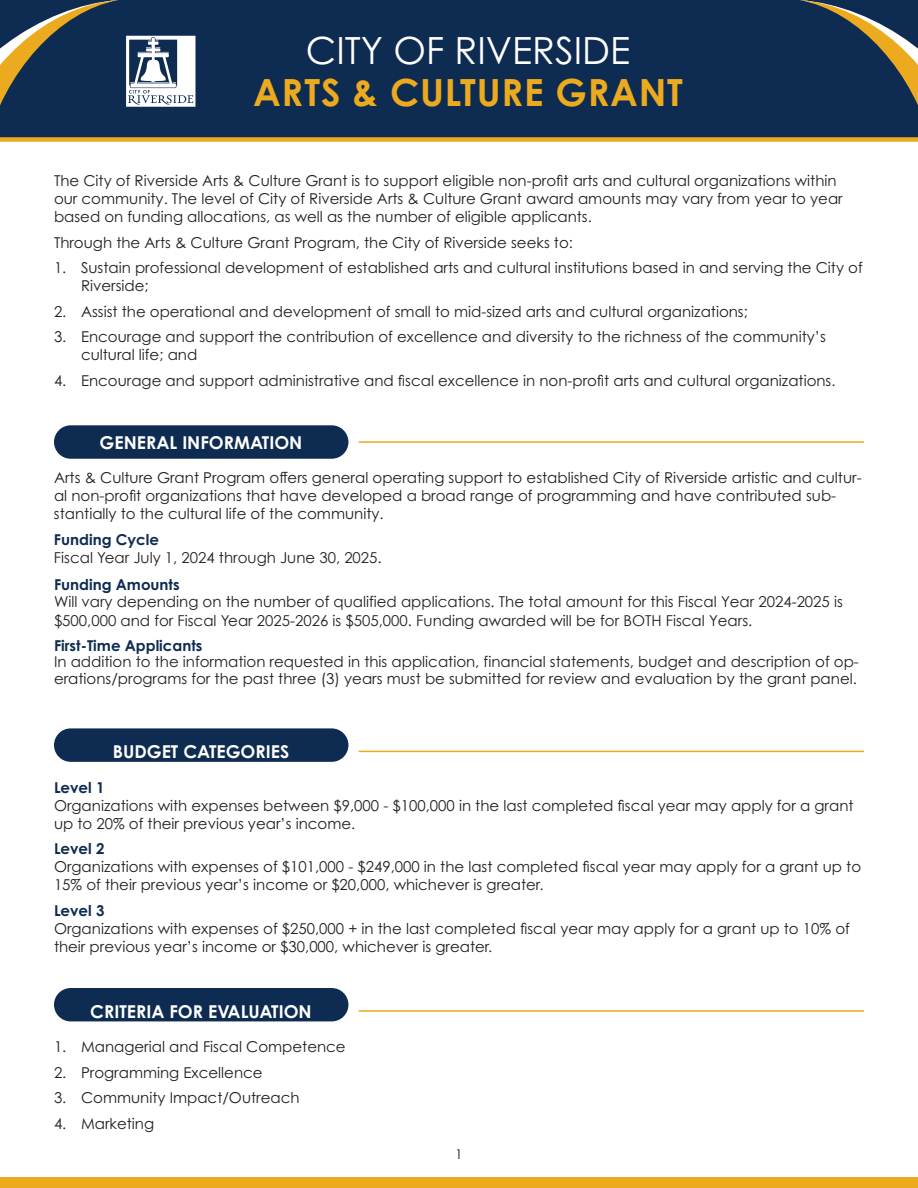
<style>
.page{position:relative;width:918px;height:1188px;background:#fff}
.page>*{position:absolute;margin:0;border:0;box-sizing:border-box;transform-origin:0 0}
.t1{font:700 37.5px "Century Gothic Pro";letter-spacing:.02em;color:#ecaa1f}
.t2{font:37.5px "Century Gothic Pro";color:#fff}
.t3{font:700 17.7px "Century Gothic Pro";color:#fff}
.t4{font:15px/18px "Century Gothic Pro";color:#231f20}
.t5{font:15px/18px "Century Gothic";color:#231f20}
.t6{font:13.5px "Century Gothic Pro";color:#231f20}
.s1{font-family:"Century Gothic Pro";font-weight:700;color:#0e2b51}
.s2{font-weight:700;color:#0e2b51}
</style>
<div class="page">
<div style="left:118px;top:0;width:682px;height:142px;background:#0e2b51"></div>
<svg style="left:0;top:0;width:118px;height:142px;background:#334250"></svg>
<svg style="left:800px;top:0;width:118px;height:142px;background:#324250"></svg>
<svg style="left:126px;top:36px;width:69px;height:71px"></svg>
<div style="left:0;top:1177px;width:918px;height:11px;background:#ecaa1f"></div>
<div style="left:54px;top:425px;width:294px;height:34px;background:#0e2b51;border-radius:17px"></div>
<hr style="left:359px;top:441px;width:505px;height:2px;background:#ecaa1f">
<div style="left:54px;top:988px;width:294px;height:33px;background:#0e2b51;border-radius:17px"></div>
<hr style="left:359px;top:1010px;width:505px;height:2px;background:#ecaa1f">
<div style="left:54px;top:728px;width:294px;height:34px;background:#0e2b51;border-radius:17px"></div>
<hr style="left:359px;top:751px;width:505px;height:1px;background:#ecaa1f">
<h1 class="t2" style="left:306px;top:28px;width:326px">CITY OF RIVERSIDE</h1>
<h1 class="t1" style="left:253px;top:69px;width:431px">ARTS &amp; CULTURE GRANT</h1>
<p class="t4" style="left:54px;top:172px;width:790px">The City of Riverside Arts &amp; Culture Grant is to support eligible non-profit arts and cultural organizations within our community. The level of City of Riverside Arts &amp; Culture Grant award amounts may vary from year to year based on funding allocations, as well as the number of eligible applicants.</p>
<p class="t4" style="left:54px;top:233px;width:521px">Through the Arts &amp; Culture Grant Program, the City of Riverside seeks to:</p>
<p class="t4" style="left:81px;top:259px;width:783px;text-indent:-27px">1. Sustain professional development of established arts and cultural institutions based in and serving the City of<br>Riverside;</p>
<p class="t4" style="left:54px;top:302px;width:695px">2. Assist the operational and development of small to mid-sized arts and cultural organizations;</p>
<p class="t4" style="left:81px;top:328px;width:747px;text-indent:-27px">3. Encourage and support the contribution of excellence and diversity to the richness of the community’s cultural life; and</p>
<p class="t4" style="left:54px;top:371px;width:783px">4. Encourage and support administrative and fiscal excellence in non-profit arts and cultural organizations.</p>
<p class="t3" style="left:100px;top:431px;width:204px">GENERAL INFORMATION</p>
<p class="t4" style="left:54px;top:469px;width:809px">Arts &amp; Culture Grant Program offers general operating support to established City of Riverside artistic and cultur&shy;al non-profit organizations that have developed a broad range of programming and have contributed sub&shy;stantially to the cultural life of the community.</p>
<p class="t5" style="left:54px;top:530px;width:329px"><span class="s1">Funding Cycle<br></span>Fiscal Year July 1, 2024 through June 30, 2025.</p>
<p class="t5" style="left:54px;top:575px;width:790px"><span class="s1">Funding Amounts<br></span>Will vary depending on the number of qualified applications. The total amount for this Fiscal Year 2024-2025 is $500,000 and for Fiscal Year 2025-2026 is $505,000. Funding awarded will be for BOTH Fiscal Years.</p>
<p class="t4" style="left:54px;top:637px;width:806px;line-height:16.5px"><span class="s2">First-Time Applicants<br></span>In addition to the information requested in this application, financial statements, budget and description of op&shy;erations/programs for the past three (3) years must be submitted for review and evaluation by the grant panel.</p>
<p class="t3" style="left:113px;top:740px;width:178px">BUDGET CATEGORIES</p>
<p class="t4" style="left:54px;top:778px;width:801px"><span class="s2">Level 1<br></span>Organizations with expenses between $9,000 - $100,000 in the last completed fiscal year may apply for a grant up to 20% of their previous year’s income.</p>
<p class="t4" style="left:54px;top:840px;width:809px"><span class="s2">Level 2<br></span>Organizations with expenses of $101,000 - $249,000 in the last completed fiscal year may apply for a grant up to<br>15% of their previous year’s income or $20,000, whichever is greater.</p>
<p class="t4" style="left:54px;top:901px;width:797px"><span class="s2">Level 3<br></span>Organizations with expenses of $250,000 + in the last completed fiscal year may apply for a grant up to 10% of their previous year’s income or $30,000, whichever is greater.</p>
<p class="t3" style="left:90px;top:1000px;width:223px">CRITERIA FOR EVALUATION</p>
<p class="t4" style="left:54px;top:1038px;width:293px">1. Managerial and Fiscal Competence</p>
<p class="t4" style="left:54px;top:1063px;width:210px">2. Programming Excellence</p>
<p class="t4" style="left:54px;top:1089px;width:247px">3. Community Impact/Outreach</p>
<p class="t4" style="left:54px;top:1114px;width:102px">4. Marketing</p>
<p class="t6" style="left:455px;top:1146px;width:9px">1</p>
</div>
